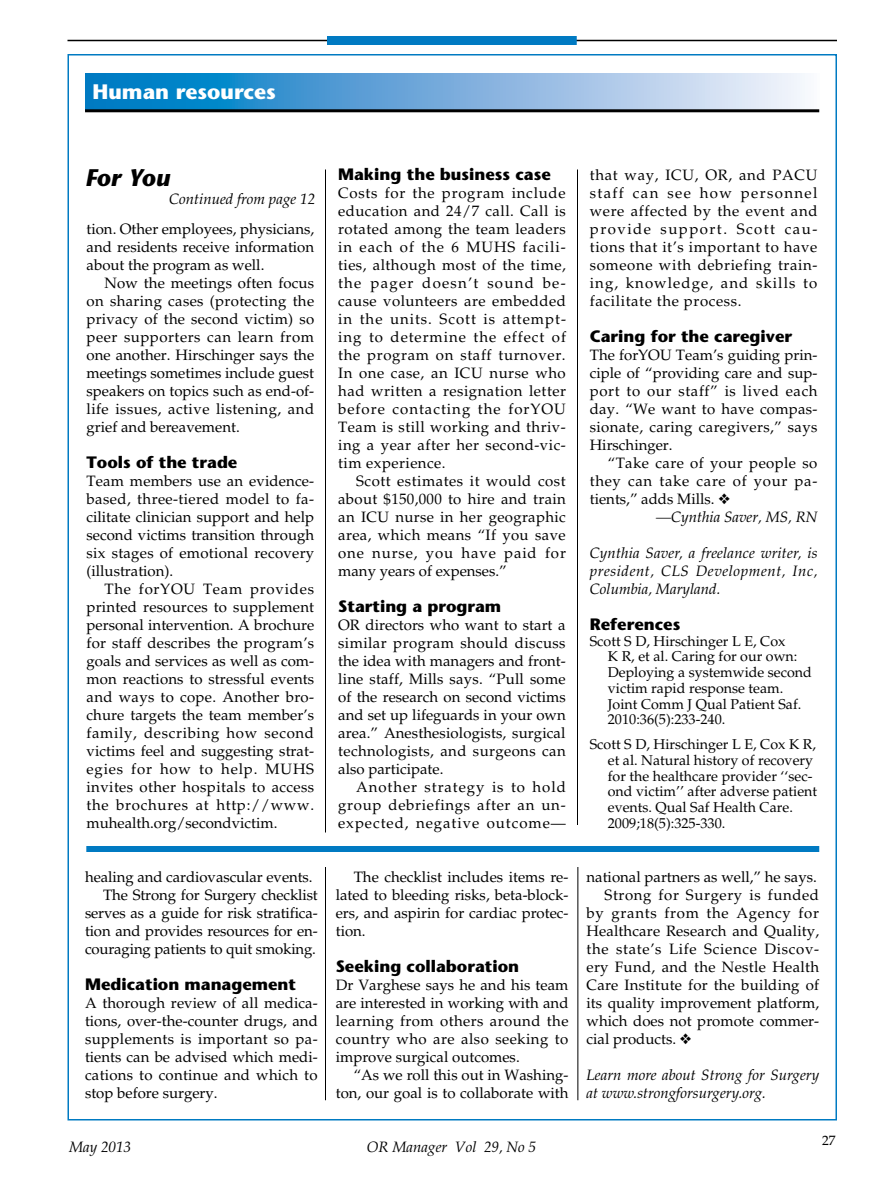
<style>
.page{position:relative;width:891px;height:1188px;background:#fff}
.page>*{position:absolute;margin:0;border:0;box-sizing:border-box;transform-origin:0 0}
.t1{font:italic 700 24px "Stone Sans Std";color:#000}
.t2{font:700 21px "Stone Sans Std";color:#fff}
.t3{font:700 16.5px "Stone Sans Std";color:#000}
.t4{font:15px/18px "Palatino LT Std";letter-spacing:.01em;color:#000;text-align:justify}
.t5{font:italic 15px/18px "Palatino LT Std";color:#000;text-align:justify}
.t6{font:15px "Palatino LT Std";letter-spacing:-.01em;color:#000}
.t7{font:15px "Palatino LT Std";letter-spacing:.045em;color:#000}
.t8{font:15px "Palatino LT Std";letter-spacing:.04em;color:#000}
.t9{font:15px "Palatino LT Std";letter-spacing:.05em;color:#000}
.t10{font:14.25px/15.8px "Palatino LT Std";color:#000}
.t11{font:13.5px "Palatino LT Std";color:#000}
</style>
<div class="page">
<div style="left:68px;top:54px;width:769px;height:1066px;background:#fff;border:2px solid #007ac2"></div>
<hr style="left:68px;top:40px;width:769px;height:1px;background:#000">
<div style="left:327px;top:36px;width:250px;height:9px;background:#007ac2"></div>
<hr style="left:577px;top:170px;width:1px;height:655px;background:#000">
<hr style="left:325px;top:170px;width:1px;height:663px;background:#000">
<hr style="left:325px;top:867px;width:1px;height:233px;background:#000">
<hr style="left:578px;top:867px;width:1px;height:233px;background:#000">
<svg style="left:85px;top:73px;width:720px;height:36px;background:#70aedc"></svg>
<hr style="left:85px;top:109px;width:734px;height:3px;background:#000">
<div style="left:86px;top:846px;width:733px;height:6px;background:#007ac2"></div>
<h2 class="t2" style="left:93px;top:80px;width:185px">Human resources</h2>
<h1 class="t1" style="left:85px;top:163px;width:86px">For You</h1>
<p class="t5" style="left:169px;top:190px;width:147px">Continued from page 12</p>
<p class="t4" style="left:87px;top:220px;width:229px">tion. Other employees, physicians, and residents receive information about the program as well.</p>
<p class="t4" style="left:87px;top:274px;width:229px;text-indent:18px">Now the meetings often focus on sharing cases (protecting the privacy of the second victim) so peer supporters can learn from one another. Hirschinger says the meetings sometimes include guest speakers on topics such as end-of&shy;life issues, active listening, and grief and bereavement.</p>
<p class="t3" style="left:87px;top:452px;width:152px">Tools of the trade</p>
<p class="t4" style="left:87px;top:472px;width:229px">Team members use an evidence&shy;based, three-tiered model to fa&shy;cilitate clinician support and help second victims transition through six stages of emotional recovery (illustration).</p>
<p class="t4" style="left:87px;top:580px;width:229px;text-indent:18px">The forYOU Team provides printed resources to supplement personal intervention. A brochure for staff describes the program’s goals and services as well as com&shy;mon reactions to stressful events and ways to cope. Another bro&shy;chure targets the team member’s family, describing how second victims feel and suggesting strat&shy;egies for how to help. MUHS invites other hospitals to access the brochures at http://www. muhealth.org/secondvictim.</p>
<p class="t4" style="left:85px;top:868px;width:229px">healing and cardiovascular events.</p>
<p class="t6" style="left:103px;top:886px;width:216px">The Strong for Surgery checklist</p>
<p class="t6" style="left:85px;top:904px;width:234px">serves as a guide for risk stratifica-</p>
<p class="t6" style="left:85px;top:922px;width:234px">tion and provides resources for en-</p>
<p class="t6" style="left:85px;top:940px;width:233px">couraging patients to quit smoking.</p>
<p class="t3" style="left:85px;top:974px;width:213px">Medication management</p>
<p class="t4" style="left:85px;top:994px;width:234px">A thorough review of all medica&shy;tions, over-the-counter drugs, and supplements is important so pa&shy;tients can be advised which medi&shy;cations to continue and which to stop before surgery.</p>
<p class="t3" style="left:338px;top:164px;width:214px">Making the business case</p>
<p class="t4" style="left:338px;top:184px;width:229px">Costs for the program include education and 24/7 call. Call is rotated among the team leaders in each of the 6 MUHS facili&shy;ties, although most of the time, the pager doesn’t sound be&shy;cause volunteers are embedded in the units. Scott is attempt&shy;ing to determine the effect of the program on staff turnover.<br>In one case, an ICU nurse who had written a resignation letter before contacting the forYOU Team is still working and thriv&shy;ing a year after her second-vic&shy;tim experience.</p>
<p class="t4" style="left:338px;top:472px;width:229px;text-indent:18px">Scott estimates it would cost about $150,000 to hire and train an ICU nurse in her geographic area, which means “If you save one nurse, you have paid for many years of expenses.”</p>
<p class="t3" style="left:338px;top:596px;width:165px">Starting a program</p>
<p class="t4" style="left:338px;top:616px;width:229px">OR directors who want to start a similar program should discuss the idea with managers and front&shy;line staff, Mills says. “Pull some of the research on second victims and set up lifeguards in your own area.” Anesthesiologists, surgical technologists, and surgeons can also participate.</p>
<p class="t4" style="left:338px;top:778px;width:229px;text-indent:18px">Another strategy is to hold group debriefings after an un&shy;expected, negative outcome—</p>
<p class="t4" style="left:336px;top:868px;width:234px;text-indent:18px">The checklist includes items re&shy;lated to bleeding risks, beta-block&shy;ers, and aspirin for cardiac protec&shy;tion.</p>
<p class="t3" style="left:336px;top:956px;width:185px">Seeking collaboration</p>
<p class="t4" style="left:336px;top:976px;width:234px">Dr Varghese says he and his team are interested in working with and learning from others around the country who are also seeking to improve surgical outcomes.</p>
<p class="t4" style="left:336px;top:1066px;width:234px;text-align:right">“As we roll this out in Washing&shy;ton, our goal is to collaborate with</p>
<p class="t5" style="left:69px;top:1138px;width:64px">May 2013</p>
<p class="t5" style="left:367px;top:1138px;width:171px">OR Manager Vol 29, No 5</p>
<p class="t4" style="left:590px;top:166px;width:229px">that way, ICU, OR, and PACU staff can see how personnel were affected by the event and provide support. Scott cau&shy;tions that it’s important to have someone with debriefing train&shy;ing, knowledge, and skills to facilitate the process.</p>
<p class="t3" style="left:590px;top:326px;width:204px">Caring for the caregiver</p>
<p class="t4" style="left:590px;top:346px;width:229px">The forYOU Team’s guiding prin&shy;ciple of “providing care and sup&shy;port to our staff” is lived each day. “We want to have compas&shy;sionate, caring caregivers,” says Hirschinger.</p>
<p class="t4" style="left:608px;top:454px;width:211px">“Take care of your people so</p>
<p class="t7" style="left:590px;top:472px;width:229px">they can take care of your pa-</p>
<p class="t4" style="left:590px;top:490px;width:142px">tients,” adds Mills. ❖</p>
<p class="t5" style="left:656px;top:508px;width:163px">—Cynthia Saver, MS, RN</p>
<p class="t5" style="left:590px;top:544px;width:229px">Cynthia Saver, a freelance writer, is president, CLS Development, Inc, Columbia, Maryland.</p>
<p class="t3" style="left:590px;top:614px;width:92px">References</p>
<p class="t10" style="left:608px;top:633px;width:206px;text-indent:-18px">Scott S D, Hirschinger L E, Cox<br>K R, et al. Caring for our own:<br>Deploying a systemwide second victim rapid response team.<br>Joint Comm J Qual Patient Saf.<br>2010:36(5):233-240.</p>
<p class="t10" style="left:608px;top:737px;width:211px;text-indent:-18px">Scott S D, Hirschinger L E, Cox K R, et al. Natural history of recovery for the healthcare provider ‘‘sec&shy;ond victim’’ after adverse patient events. Qual Saf Health Care.<br>2009;18(5):325-330.</p>
<p class="t4" style="left:587px;top:868px;width:232px">national partners as well,” he says.</p>
<p class="t8" style="left:605px;top:886px;width:216px">Strong for Surgery is funded</p>
<p class="t9" style="left:587px;top:904px;width:234px">by grants from the Agency for</p>
<p class="t4" style="left:587px;top:922px;width:234px">Healthcare Research and Quality,</p>
<p class="t7" style="left:587px;top:940px;width:234px">the state’s Life Science Discov-</p>
<p class="t4" style="left:587px;top:958px;width:234px">ery Fund, and the Nestle Health</p>
<p class="t4" style="left:587px;top:976px;width:234px">Care Institute for the building of</p>
<p class="t4" style="left:587px;top:994px;width:234px">its quality improvement platform,</p>
<p class="t4" style="left:587px;top:1012px;width:234px">which does not promote commer-</p>
<p class="t4" style="left:587px;top:1030px;width:107px">cial products. ❖</p>
<p class="t5" style="left:587px;top:1066px;width:234px">Learn more about Strong for Surgery at www.strongforsurgery.org.</p>
<p class="t11" style="left:822px;top:1133px;width:15px">27</p>
</div>
